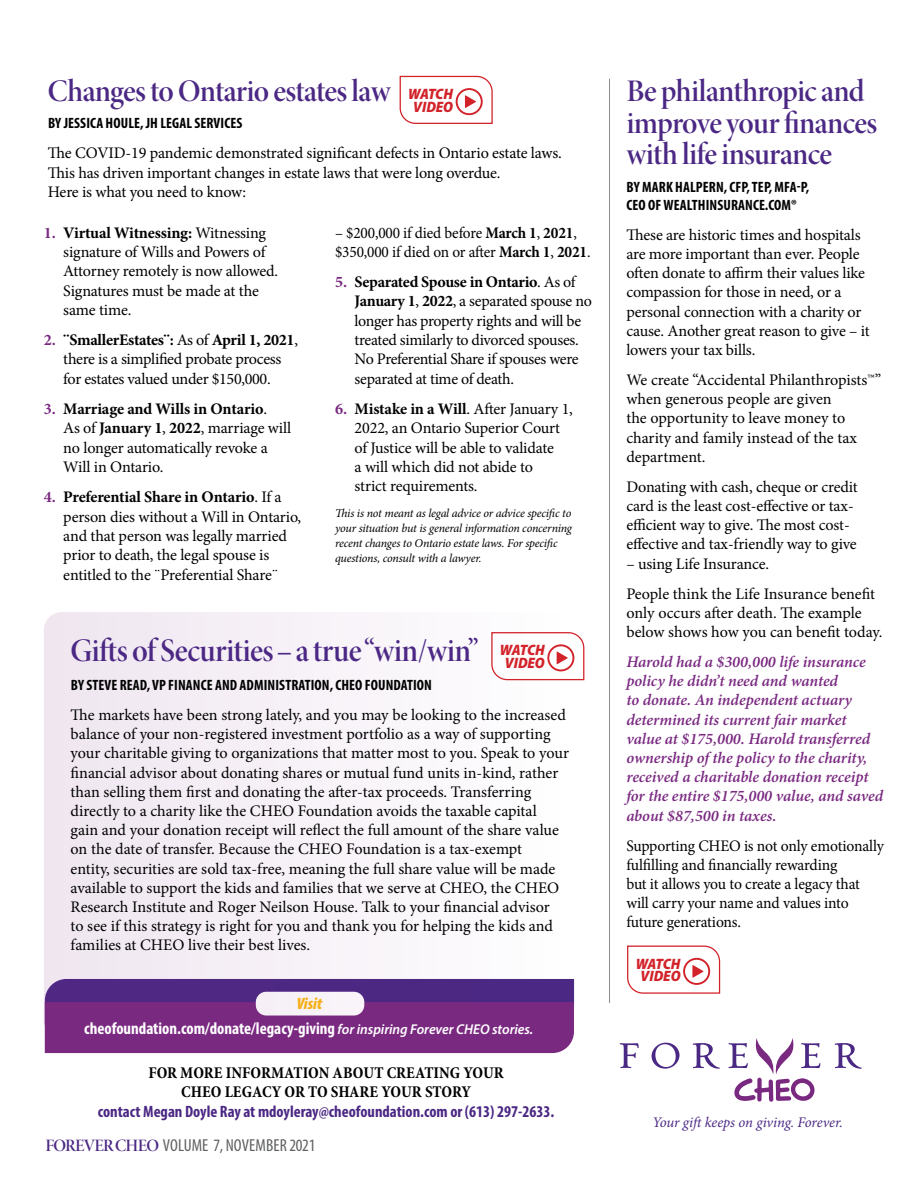
<style>
.page{position:relative;width:918px;height:1188px;background:#fff}
.page>*{position:absolute;margin:0;border:0;box-sizing:border-box;transform-origin:0 0}
.t1{font:33px "Minion Pro Semibold Disp";letter-spacing:-.02em;color:#4b2884;scale:.96 1}
.t2{font:31.5px/31.5px "Minion Pro Semibold Disp";letter-spacing:-.025em;color:#4b2884}
.t3{font:condensed 17.4px "Myriad Pro";letter-spacing:.01em;color:#5f6062}
.t4{font:700 condensed 16.95px "Myriad Pro";color:#fff}
.t5{font:700 condensed 16.5px "Myriad Pro";color:#4b2884}
.t6{font:700 condensed 16.5px/19.5px "Minion Pro";letter-spacing:.005em;color:#000;text-align:center}
.t7{font:italic 900 condensed 16.5px "Myriad Pro";color:#fdb913}
.t8{font:16.2px/19.2px "Minion Pro";letter-spacing:-.01em;color:#000}
.t9{font:italic 600 16.2px/19.2px "Minion Pro";letter-spacing:-.005em;color:#7a2981}
.t10{font:16.2px/19.4px "Minion Pro";letter-spacing:-.01em;color:#000;scale:.95 1}
.t11{font:italic 900 semi-condensed 15.15px/12.6px "Myriad Pro";letter-spacing:-.01em;color:#d2232a;text-align:center}
.t12{font:700 condensed 15px/18px "Myriad Pro";letter-spacing:.01em;color:#000}
.t13{font:italic 14.7px "Minion Pro";letter-spacing:-.01em;color:#4b2884}
.t14{font:italic 12px/15px "Minion Pro";letter-spacing:-.02em;color:#000}
.s1{font-weight:700;color:#7a2981}
.s2{font-weight:700}
.s3{font-weight:600;font-style:italic;font-stretch:normal;font-size:14.25px}
.s4{font-family:"Minion Pro Semibold Disp";font-stretch:normal;color:#4b2884}
</style>
<div class="page">
<svg style="left:620px;top:1038px;width:242px;height:64px"></svg>
<div style="left:45px;top:1024px;width:529px;height:29px;background:#7a2981"></div>
<svg style="left:44px;top:612px;width:531px;height:412px;fill:#f6f1f7"></svg>
<hr style="left:609px;top:79px;width:1px;height:924px;background:#8a8c8e">
<svg style="left:491px;top:631px;width:94px;height:50px"></svg>
<svg style="left:627px;top:945px;width:94px;height:49px"></svg>
<svg style="left:399px;top:75px;width:94px;height:49px"></svg>
<h2 class="t2" style="left:48px;top:75px;width:344px">Changes to Ontario estates law</h2>
<p class="t12" style="left:48px;top:114px;width:196px">BY JESSICA HOULE, JH LEGAL SERVICES</p>
<p class="t8" style="left:48px;top:144px;width:515px">The COVID-19 pandemic demonstrated significant defects in Ontario estate laws.<br>This has driven important changes in estate laws that were long overdue.<br>Here is what you need to know:</p>
<p class="t11" style="left:408px;top:87px;width:46px">WATCH<br>VIDEO</p>
<p class="t8" style="left:63px;top:223px;width:216px;text-indent:-19px"><span class="s1">1.</span> <span class="s2">Virtual Witnessing:</span> Witnessing signature of Wills and Powers of<br>Attorney remotely is now allowed.<br>Signatures must be made at the same time.</p>
<p class="t8" style="left:44px;top:330px;width:256px;text-align:center"><span class="s1">2.</span> <span class="s2">¨SmallerEstates¨:</span> As of <span class="s2">April 1, 2021</span>, there is a simplified probate process<br>for estates valued under $150,000.</p>
<p class="t8" style="left:63px;top:399px;width:229px;text-indent:-19px"><span class="s1">3.</span> <span class="s2">Marriage and Wills in Ontario</span>.<br>As of <span class="s2">January 1</span>, <span class="s2">2022</span>, marriage will no longer automatically revoke a<br>Will in Ontario.</p>
<p class="t8" style="left:63px;top:487px;width:240px;text-indent:-19px"><span class="s1">4.</span> <span class="s2">Preferential Share in Ontario</span>. If a person dies without a Will in Ontario, and that person was legally married prior to death, the legal spouse is entitled to the ¨Preferential Share¨</p>
<p class="t10" style="left:335px;top:223px;width:270px">– $200,000 if died before <span class="s2">March 1</span>, <span class="s2">2021</span>, $350,000 if died on or after <span class="s2">March 1</span>, <span class="s2">2021</span>.</p>
<p class="t8" style="left:355px;top:272px;width:239px;text-indent:-20px"><span class="s1">5.</span> <span class="s2">Separated Spouse in Ontario</span>. As of <span class="s2">January 1</span>, <span class="s2">2022</span>, a separated spouse no longer has property rights and will be treated similarly to divorced spouses.<br>No Preferential Share if spouses were separated at time of death.</p>
<p class="t8" style="left:355px;top:399px;width:220px;text-indent:-19px"><span class="s1">6.</span> <span class="s2">Mistake in a Will</span>. After January 1,<br>2022, an Ontario Superior Court of Justice will be able to validate<br>a will which did not abide to<br>strict requirements.</p>
<p class="t14" style="left:335px;top:506px;width:238px">This is not meant as legal advice or advice specific to your situation but is general information concerning recent changes to Ontario estate laws. For specific questions, consult with a lawyer.</p>
<h1 class="t1" style="left:71px;top:630px;width:427px">Gifts of Securities – a true “win/win”</h1>
<p class="t12" style="left:71px;top:676px;width:363px">BY STEVE READ, VP FINANCE AND ADMINISTRATION, CHEO FOUNDATION</p>
<p class="t8" style="left:71px;top:705px;width:500px">The markets have been strong lately, and you may be looking to the increased balance of your non-registered investment portfolio as a way of supporting your charitable giving to organizations that matter most to you. Speak to your financial advisor about donating shares or mutual fund units in-kind, rather than selling them first and donating the after-tax proceeds. Transferring directly to a charity like the CHEO Foundation avoids the taxable capital<br>gain and your donation receipt will reflect the full amount of the share value on the date of transfer. Because the CHEO Foundation is a tax-exempt<br>entity, securities are sold tax-free, meaning the full share value will be made available to support the kids and families that we serve at CHEO, the CHEO Research Institute and Roger Neilson House. Talk to your financial advisor<br>to see if this strategy is right for you and thank you for helping the kids and families at CHEO live their best lives.</p>
<p class="t11" style="left:500px;top:643px;width:46px">WATCH<br>VIDEO</p>
<p class="t7" style="left:297px;top:993px;width:27px">Visit</p>
<p class="t4" style="left:84px;top:1018px;width:450px">cheofoundation.com/donate/legacy-giving <span class="s3">for inspiring Forever CHEO stories.</span></p>
<p class="t6" style="left:148px;top:1063px;width:357px">FOR MORE INFORMATION ABOUT CREATING YOUR<br>CHEO LEGACY OR TO SHARE YOUR STORY</p>
<p class="t5" style="left:98px;top:1101px;width:458px">contact Megan Doyle Ray at mdoyleray@cheofoundation.com or (613) 297-2633.</p>
<p class="t3" style="left:45px;top:1135px;width:272px"><span class="s4">FOREVER CHEO</span> VOLUME 7, NOVEMBER 2021</p>
<h2 class="t2" style="left:626px;top:76px;width:252px">Be philanthropic and improve your finances with life insurance</h2>
<p class="t12" style="left:627px;top:177px;width:184px">BY MARK HALPERN, CFP, TEP, MFA-P,<br>CEO OF WEALTHINSURANCE.COM®</p>
<p class="t8" style="left:626px;top:225px;width:245px">These are historic times and hospitals are more important than ever. People often donate to affirm their values like compassion for those in need, or a personal connection with a charity or cause. Another great reason to give – it lowers your tax bills.</p>
<p class="t8" style="left:626px;top:370px;width:256px">We create “Accidental Philanthropists™” when generous people are given<br>the opportunity to leave money to charity and family instead of the tax department.</p>
<p class="t8" style="left:626px;top:477px;width:233px">Donating with cash, cheque or credit card is the least cost-effective or tax&shy;efficient way to give. The most cost&shy;effective and tax-friendly way to give</p>
<p class="t8" style="left:626px;top:549px;width:250px;line-height:30px">– using Life Insurance.<br>People think the Life Insurance benefit</p>
<p class="t8" style="left:626px;top:603px;width:258px">only occurs after death. The example below shows how you can benefit today.</p>
<p class="t9" style="left:626px;top:652px;width:258px">Harold had a $300,000 life insurance policy he didn’t need and wanted<br>to donate. An independent actuary determined its current fair market value at $175,000. Harold transferred ownership of the policy to the charity, received a charitable donation receipt for the entire $175,000 value, and saved about $87,500 in taxes.</p>
<p class="t8" style="left:626px;top:836px;width:259px">Supporting CHEO is not only emotionally fulfilling and financially rewarding<br>but it allows you to create a legacy that will carry your name and values into future generations.</p>
<p class="t11" style="left:636px;top:957px;width:46px">WATCH<br>VIDEO</p>
<p class="t13" style="left:652px;top:1113px;width:192px">Your gift keeps on giving. Forever.</p>
</div>
